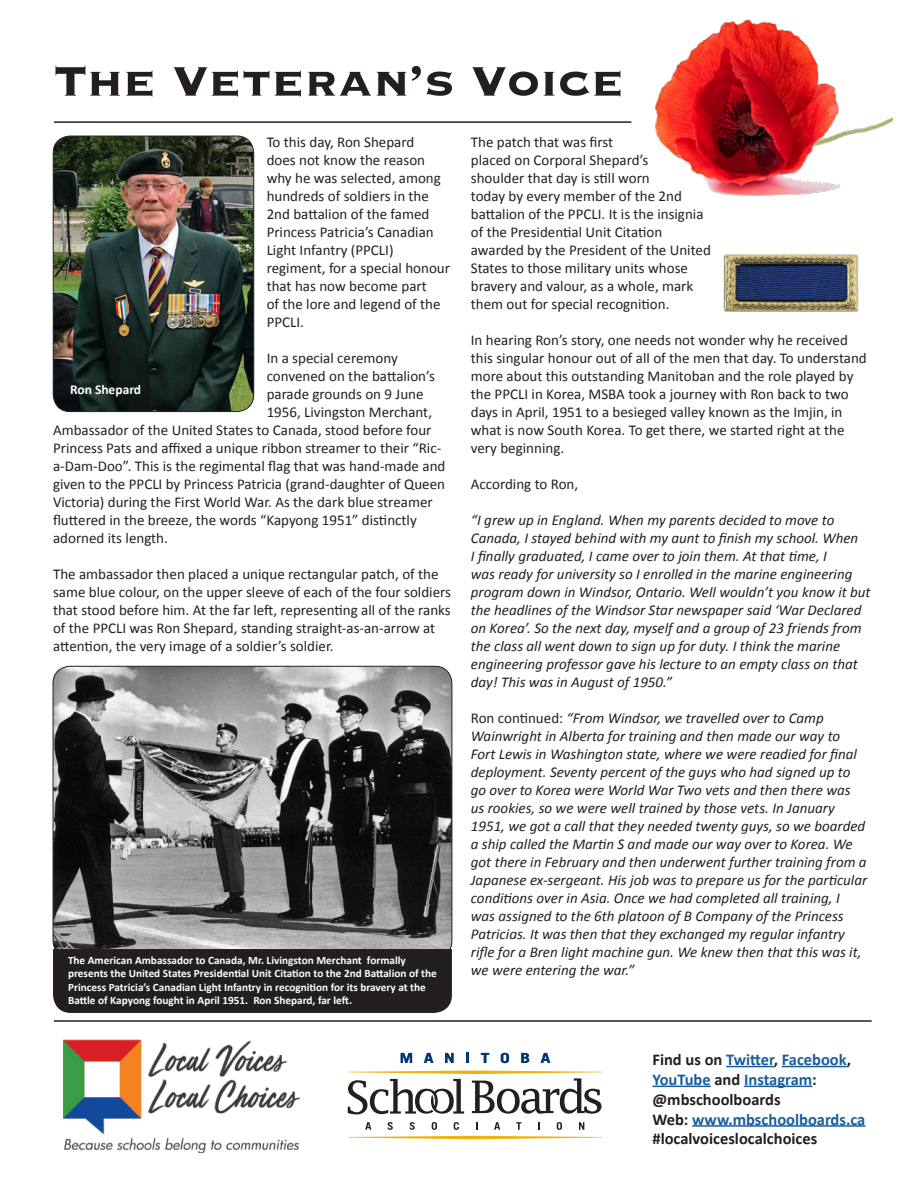
<style>
.page{position:relative;width:918px;height:1188px;background:#fff}
.page>*{position:absolute;margin:0;border:0;box-sizing:border-box;transform-origin:0 0}
.t1{font:700 54px "Copperplate";color:#231f20}
.t2{font:700 16.5px/19.8px "Calibri";color:#231f20}
.t3{font:15px/18px "Calibri";color:#231f20}
.t4{font:italic 15px/18px "Calibri";color:#231f20}
.t5{font:700 13.5px "Calibri";color:#fff}
.t6{font:700 11.25px/13.5px "Calibri";color:#fff}
.s1{font-style:normal}
.s2{color:#175d9e}
</style>
<div class="page">
<hr style="left:54px;top:121px;width:577px;height:2px;background:#231f20">
<img style="left:654px;top:19px;width:239px;height:177px">
<img style="left:63px;top:1039px;width:236px;height:114px">
<svg style="left:348px;top:1136px;width:254px;height:3px"></svg>
<svg style="left:401px;top:1053px;width:11px;height:10px"></svg>
<svg style="left:424px;top:1053px;width:10px;height:10px"></svg>
<svg style="left:445px;top:1053px;width:9px;height:10px"></svg>
<svg style="left:466px;top:1053px;width:3px;height:10px"></svg>
<svg style="left:481px;top:1053px;width:8px;height:10px"></svg>
<svg style="left:501px;top:1053px;width:8px;height:10px"></svg>
<svg style="left:521px;top:1053px;width:8px;height:10px"></svg>
<svg style="left:540px;top:1053px;width:10px;height:10px"></svg>
<svg style="left:365px;top:1122px;width:6px;height:8px"></svg>
<svg style="left:387px;top:1122px;width:6px;height:8px"></svg>
<svg style="left:409px;top:1122px;width:6px;height:8px"></svg>
<svg style="left:432px;top:1122px;width:5px;height:8px"></svg>
<svg style="left:454px;top:1122px;width:5px;height:8px"></svg>
<svg style="left:476px;top:1122px;width:2px;height:8px"></svg>
<svg style="left:494px;top:1122px;width:6px;height:8px"></svg>
<svg style="left:516px;top:1122px;width:5px;height:8px"></svg>
<svg style="left:538px;top:1122px;width:2px;height:8px"></svg>
<svg style="left:557px;top:1122px;width:5px;height:8px"></svg>
<svg style="left:579px;top:1122px;width:5px;height:8px"></svg>
<svg style="left:348px;top:1071px;width:254px;height:43px"></svg>
<hr style="left:54px;top:1020px;width:818px;height:2px;background:#231f20">
<hr style="left:726px;top:1066px;width:48px;height:1px;background:#175d9e">
<hr style="left:782px;top:1066px;width:65px;height:1px;background:#175d9e">
<hr style="left:652px;top:1086px;width:59px;height:1px;background:#175d9e">
<hr style="left:744px;top:1086px;width:68px;height:1px;background:#175d9e">
<hr style="left:692px;top:1125px;width:173px;height:2px;background:#175d9e">
<img style="left:53px;top:136px;width:201px;height:276px">
<div style="left:53px;top:136px;width:201px;height:276px;border:1px solid #231f20;border-radius:17px"></div>
<img style="left:53px;top:666px;width:399px;height:283px">
<div style="left:53px;top:949px;width:399px;height:64px;background:#231f20"></div>
<img style="left:724px;top:253px;width:134px;height:59px">
<h1 class="t1" style="left:54px;top:45px;width:572px">The Veteran’s Voice</h1>
<p class="t3" style="left:267px;top:134px;width:185px">To this day, Ron Shepard<br>does not know the reason why he was selected, among hundreds of soldiers in the<br>2nd battalion of the famed<br>Princess Patricia’s Canadian<br>Light Infantry (PPCLI) regiment, for a special honour that has now become part<br>of the lore and legend of the<br>PPCLI.</p>
<p class="t3" style="left:267px;top:350px;width:133px">In a special ceremony</p>
<p class="t3" style="left:267px;top:367px;width:170px">convened on the battalion’s</p>
<p class="t3" style="left:267px;top:386px;width:158px">parade grounds on 9 June</p>
<p class="t3" style="left:267px;top:404px;width:167px">1956, Livingston Merchant,</p>
<p class="t3" style="left:53px;top:422px;width:380px">Ambassador of the United States to Canada, stood before four</p>
<p class="t3" style="left:53px;top:439px;width:390px">Princess Pats and affixed a unique ribbon streamer to their “Ric-</p>
<p class="t3" style="left:53px;top:457px;width:394px">a-Dam-Doo”. This is the regimental flag that was hand-made and</p>
<p class="t3" style="left:53px;top:475px;width:394px">given to the PPCLI by Princess Patricia (grand-daughter of Queen</p>
<p class="t3" style="left:53px;top:494px;width:381px">Victoria) during the First World War. As the dark blue streamer</p>
<p class="t3" style="left:53px;top:511px;width:365px">fluttered in the breeze, the words “Kapyong 1951” distinctly</p>
<p class="t3" style="left:53px;top:530px;width:116px">adorned its length.</p>
<p class="t3" style="left:53px;top:565px;width:399px">The ambassador then placed a unique rectangular patch, of the same blue colour, on the upper sleeve of each of the four soldiers that stood before him. At the far left, representing all of the ranks of the PPCLI was Ron Shepard, standing straight-as-an-arrow at attention, the very image of a soldier’s soldier.</p>
<p class="t5" style="left:70px;top:381px;width:73px">Ron Shepard</p>
<p class="t6" style="left:68px;top:953px;width:370px">The American Ambassador to Canada, Mr. Livingston Merchant formally presents the United States Presidential Unit Citation to the 2nd Battalion of the Princess Patricia’s Canadian Light Infantry in recognition for its bravery at the Battle of Kapyong fought in April 1951. Ron Shepard, far left.</p>
<p class="t3" style="left:471px;top:133px;width:242px">The patch that was first<br>placed on Corporal Shepard’s<br>shoulder that day is still worn<br>today by every member of the 2nd battalion of the PPCLI. It is the insignia of the Presidential Unit Citation awarded by the President of the United States to those military units whose bravery and valour, as a whole, mark them out for special recognition.</p>
<p class="t3" style="left:471px;top:332px;width:397px">In hearing Ron’s story, one needs not wonder why he received this singular honour out of all of the men that day. To understand more about this outstanding Manitoban and the role played by the PPCLI in Korea, MSBA took a journey with Ron back to two days in April, 1951 to a besieged valley known as the Imjin, in what is now South Korea. To get there, we started right at the very beginning.</p>
<p class="t3" style="left:471px;top:476px;width:109px">According to Ron,</p>
<p class="t4" style="left:471px;top:513px;width:401px">“I grew up in England. When my parents decided to move to Canada, I stayed behind with my aunt to finish my school. When<br>I finally graduated, I came over to join them. At that time, I<br>was ready for university so I enrolled in the marine engineering program down in Windsor, Ontario. Well wouldn’t you know it but the headlines of the Windsor Star newspaper said ‘War Declared on Korea’. So the next day, myself and a group of 23 friends from the class all went down to sign up for duty. I think the marine engineering professor gave his lecture to an empty class on that day! This was in August of 1950.”</p>
<p class="t4" style="left:471px;top:711px;width:398px"><span class="s1">Ron continued:</span> “From Windsor, we travelled over to Camp Wainwright in Alberta for training and then made our way to Fort Lewis in Washington state, where we were readied for final deployment. Seventy percent of the guys who had signed up to go over to Korea were World War Two vets and then there was us rookies, so we were well trained by those vets. In January 1951, we got a call that they needed twenty guys, so we boarded a ship called the Martin S and made our way over to Korea. We got there in February and then underwent further training from a Japanese ex-sergeant. His job was to prepare us for the particular conditions over in Asia. Once we had completed all training, I was assigned to the 6th platoon of B Company of the Princess Patricias. It was then that they exchanged my regular infantry rifle for a Bren light machine gun. We knew then that this was it, we were entering the war.”</p>
<p class="t2" style="left:652px;top:1051px;width:214px">Find us on <span class="s2">Twitter</span>, <span class="s2">Facebook</span>,<br><span class="s2">YouTube</span> and <span class="s2">Instagram</span>: @mbschoolboards<br>Web: <span class="s2">www.mbschoolboards.ca </span>#localvoiceslocalchoices</p>
</div>
